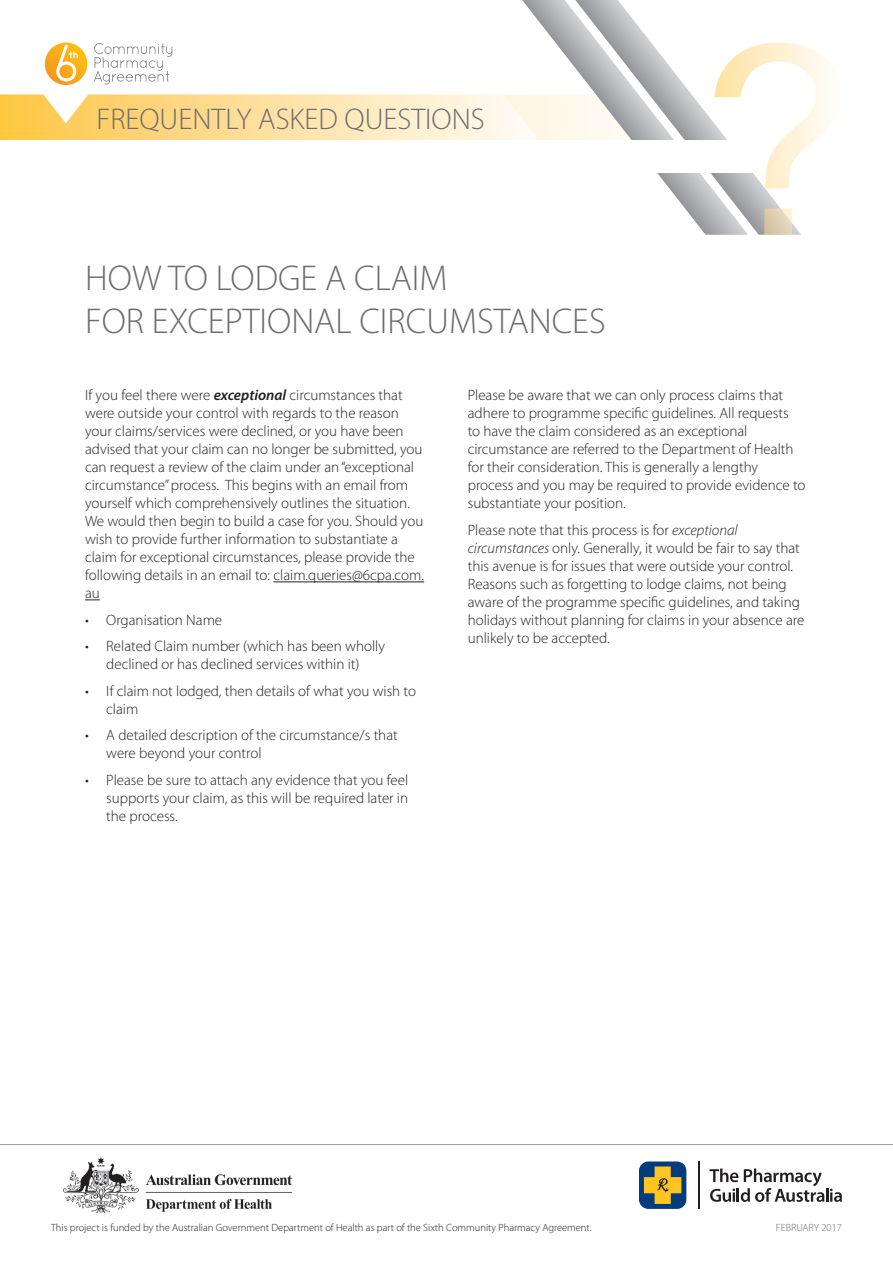
<style>
.page{position:relative;width:893px;height:1263px;background:#fff}
.page>*{position:absolute;margin:0;border:0;box-sizing:border-box;transform-origin:0 0}
.t1{font:300 36px/43.2px "Myriad Pro";color:#6c6d70}
.t2{font:300 30px "Myriad Pro";color:#6c6d70}
.t3{font:300 15px/18px "Myriad Pro";color:#231f20}
.t4{font:300 10.5px "Myriad Pro";color:#231f20}
.t5{font:300 10.5px "Myriad Pro";color:#6c6d70}
.s1{font-weight:600;font-style:italic}
.s2{font-style:italic}
</style>
<div class="page">
<svg style="left:0;top:94px;width:522px;height:46px;background:#fee1a1"></svg>
<svg style="left:94px;top:43px;width:78px;height:41px"></svg>
<svg style="left:45px;top:43px;width:42px;height:42px"></svg>
<svg style="left:56px;top:45px;width:22px;height:36px"></svg>
<hr style="left:0;top:1144px;width:893px;height:1px;background:#939598">
<img style="left:64px;top:1157px;width:229px;height:56px">
<svg style="left:709px;top:1168px;width:133px;height:34px"></svg>
<hr style="left:698px;top:1161px;width:1px;height:48px;background:#231f20">
<div style="left:639px;top:1161px;width:47px;height:48px;background:#013d7d;border-radius:9px"></div>
<svg style="left:644px;top:1166px;width:37px;height:38px"></svg>
<svg style="left:522px;top:0;width:53px;height:140px"></svg>
<svg style="left:575px;top:0;width:210px;height:235px"></svg>
<div style="left:0;top:140px;width:893px;height:33px;background:#fff"></div>
<svg style="left:714px;top:43px;width:115px;height:192px"></svg>
<hr style="left:273px;top:581px;width:151px;height:1px;background:#231f20">
<svg style="left:85px;top:599px;width:15px;height:1px"></svg>
<h2 class="t2" style="left:96px;top:102px;width:390px">FREQUENTLY ASKED QUESTIONS</h2>
<h1 class="t1" style="left:85px;top:257px;width:522px">HOW TO LODGE A CLAIM<br>FOR EXCEPTIONAL CIRCUMSTANCES</h1>
<p class="t3" style="left:85px;top:387px;width:341px">If you feel there were <span class="s1">exceptional</span> circumstances that were outside your control with regards to the reason your claims/services were declined, or you have been advised that your claim can no longer be submitted, you can request a review of the claim under an “exceptional circumstance” process. This begins with an email from yourself which comprehensively outlines the situation.<br>We would then begin to build a case for you. Should you wish to provide further information to substantiate a claim for exceptional circumstances, please provide the following details in an email to: claim.queries@6cpa.com. au</p>
<p class="t3" style="left:85px;top:611px;width:139px">• Organisation Name</p>
<p class="t3" style="left:85px;top:638px;width:301px;text-align:center">• Related Claim number (which has been wholly declined or has declined services within it)</p>
<p class="t3" style="left:106px;top:682px;width:311px;text-indent:-21px">• If claim not lodged, then details of what you wish to claim</p>
<p class="t3" style="left:106px;top:727px;width:293px;text-indent:-21px">• A detailed description of the circumstance/s that were beyond your control</p>
<p class="t3" style="left:106px;top:771px;width:303px;text-align:justify;text-indent:-21px">• Please be sure to attach any evidence that you feel supports your claim, as this will be required later in the process.</p>
<p class="t3" style="left:468px;top:387px;width:339px">Please be aware that we can only process claims that adhere to programme specific guidelines. All requests<br>to have the claim considered as an exceptional circumstance are referred to the Department of Health for their consideration. This is generally a lengthy process and you may be required to provide evidence to substantiate your position.</p>
<p class="t3" style="left:468px;top:521px;width:338px">Please note that this process is for <span class="s2">exceptional circumstances</span> only. Generally, it would be fair to say that this avenue is for issues that were outside your control.<br>Reasons such as forgetting to lodge claims, not being aware of the programme specific guidelines, and taking holidays without planning for claims in your absence are unlikely to be accepted.</p>
<p class="t4" style="left:51px;top:1222px;width:542px">This project is funded by the Australian Government Department of Health as part of the Sixth Community Pharmacy Agreement.</p>
<p class="t5" style="left:776px;top:1222px;width:67px">FEBRUARY 2017</p>
</div>
